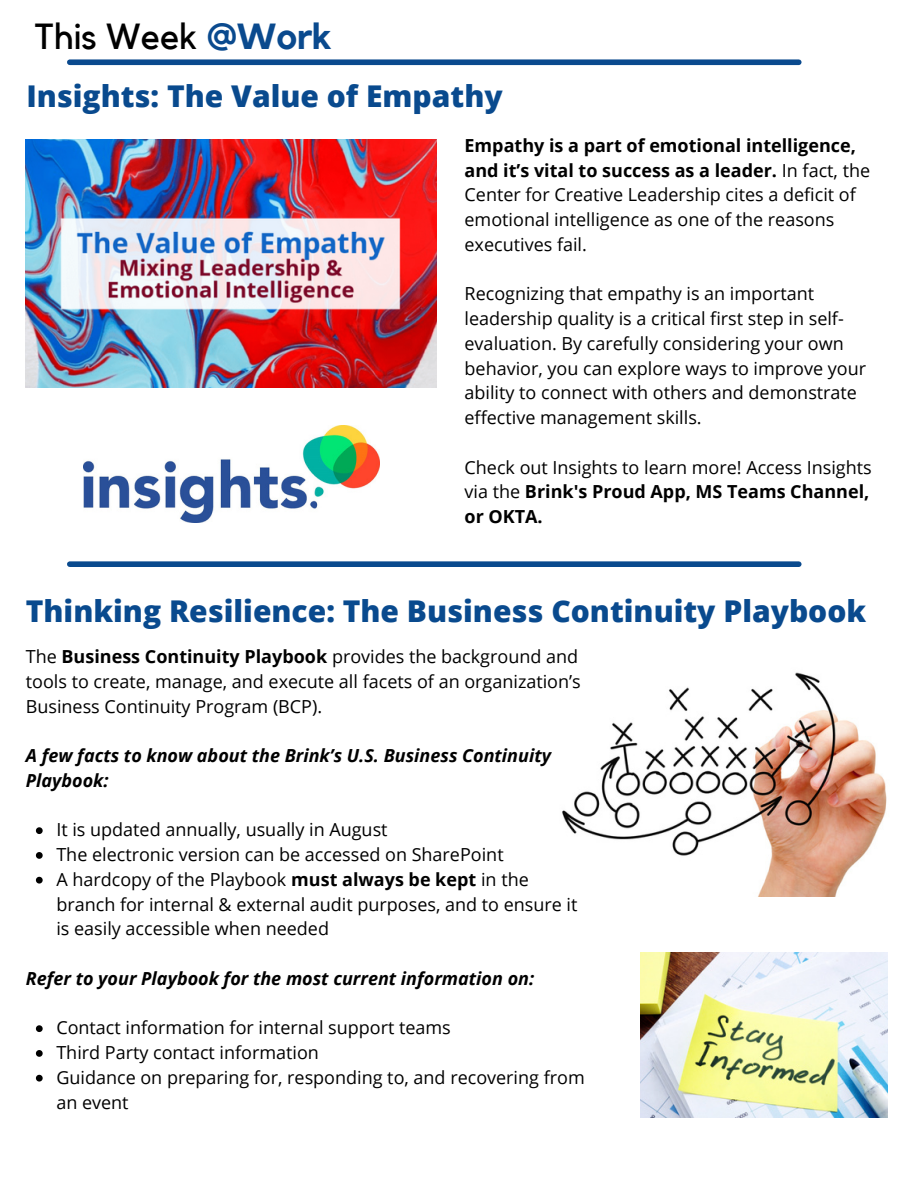
<style>
.page{position:relative;width:918px;height:1188px;background:#fff}
.page>*{position:absolute;margin:0;border:0;box-sizing:border-box;transform-origin:0 0}
.t1{font:36.15px "Kollektif";color:#000}
.t2{font:800 30px "Open Sans";color:#094a8e}
.t3{font:18px/24.8px "Open Sans";color:#000}
.t4{font:italic 700 18px/24.8px "Open Sans";color:#000}
.s1{font-weight:700;color:#0a4a8e}
.s2{font-weight:700}
</style>
<div class="page">
<div style="left:70px;top:59px;width:729px;height:6px;background:#0a4a8e"></div>
<div style="left:70px;top:561px;width:729px;height:6px;background:#0a4a8e"></div>
<img style="left:83px;top:426px;width:296px;height:97px">
<img style="left:26px;top:139px;width:410px;height:249px">
<img style="left:562px;top:672px;width:325px;height:224px">
<img style="left:641px;top:952px;width:246px;height:166px">
<svg style="left:36px;top:827px;width:7px;height:7px"></svg>
<svg style="left:36px;top:852px;width:7px;height:7px"></svg>
<svg style="left:36px;top:877px;width:7px;height:7px"></svg>
<svg style="left:36px;top:1025px;width:7px;height:7px"></svg>
<svg style="left:36px;top:1050px;width:7px;height:7px"></svg>
<svg style="left:36px;top:1075px;width:7px;height:7px"></svg>
<h1 class="t1" style="left:35px;top:20px;width:298px">This Week <span class="s1">@Work</span></h1>
<h2 class="t2" style="left:26px;top:75px;width:478px">Insights: The Value of Empathy</h2>
<p class="t3" style="left:465px;top:132px;width:407px"><span class="s2">Empathy is a part of emotional intelligence, and it’s vital to success as a leader.</span> In fact, the Center for Creative Leadership cites a deficit of emotional intelligence as one of the reasons executives fail.</p>
<p class="t3" style="left:465px;top:281px;width:403px">Recognizing that empathy is an important leadership quality is a critical first step in self&shy;evaluation. By carefully considering your own behavior, you can explore ways to improve your ability to connect with others and demonstrate effective management skills.</p>
<p class="t3" style="left:465px;top:454px;width:409px">Check out Insights to learn more! Access Insights via the <span class="s2">Brink's Proud App, MS Teams Channel, or OKTA.</span></p>
<h2 class="t2" style="left:26px;top:590px;width:842px">Thinking Resilience: The Business Continuity Playbook</h2>
<p class="t3" style="left:26px;top:644px;width:557px">The <span class="s2">Business Continuity Playbook</span> provides the background and tools to create, manage, and execute all facets of an organization’s<br>Business Continuity Program (BCP).</p>
<p class="t4" style="left:26px;top:743px;width:527px">A few facts to know about the Brink’s U.S. Business Continuity<br>Playbook:</p>
<p class="t3" style="left:56px;top:817px;width:523px">It is updated annually, usually in August<br>The electronic version can be accessed on SharePoint<br>A hardcopy of the Playbook <span class="s2">must always be kept</span> in the branch for internal &amp; external audit purposes, and to ensure it is easily accessible when needed</p>
<p class="t4" style="left:26px;top:965px;width:510px">Refer to your Playbook for the most current information on:</p>
<p class="t3" style="left:56px;top:1015px;width:530px">Contact information for internal support teams<br>Third Party contact information<br>Guidance on preparing for, responding to, and recovering from an event</p>
</div>
